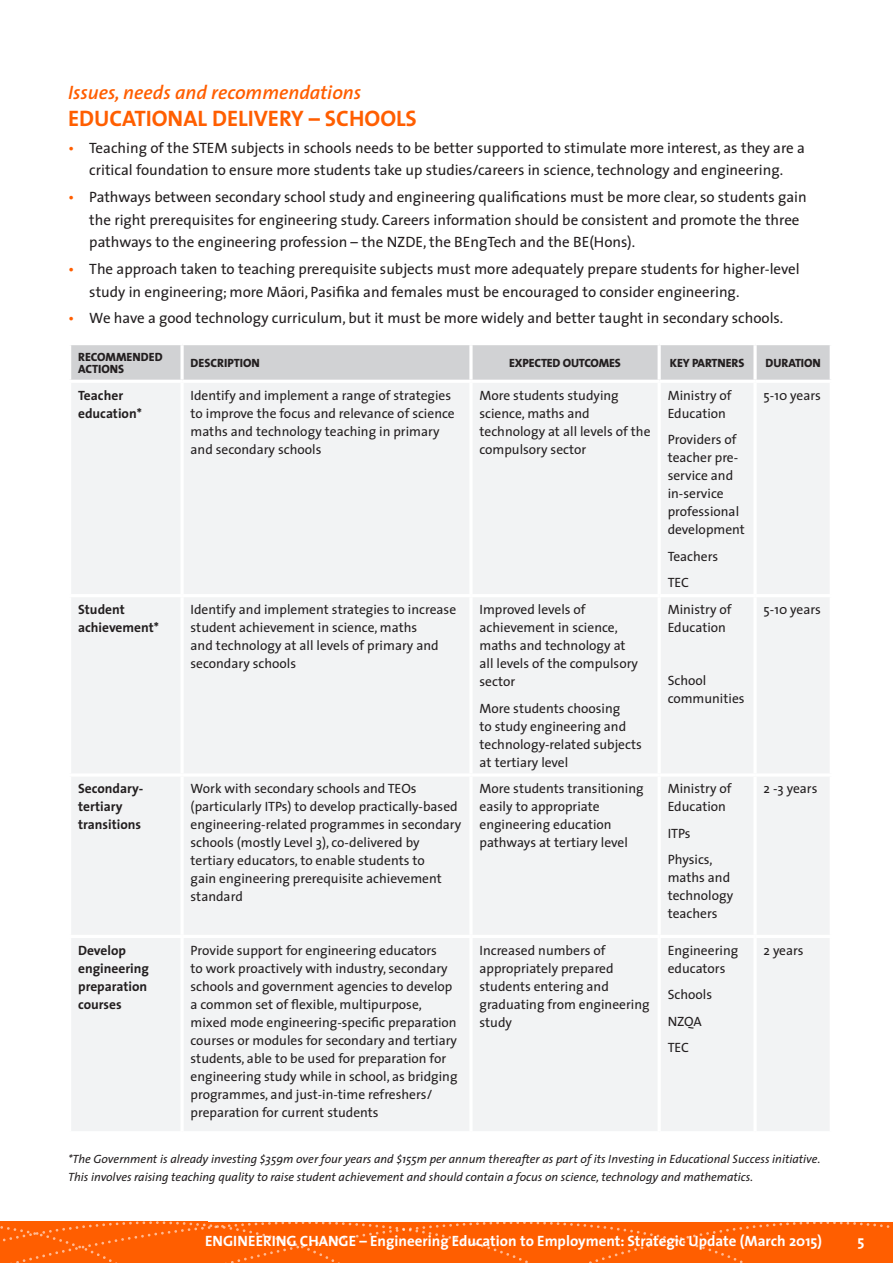
<style>
.page{position:relative;width:893px;height:1263px;background:#fff}
.page>*{position:absolute;margin:0;border:0;box-sizing:border-box;transform-origin:0 0}
.subhead_big{font:700 22.5px "The Sans";color:#ff5e00}
.subhead_big-2{font:italic 600 19.5px "The Sans";color:#ff5e00}
.t1{font:15px/22.5px "The Sans";color:#231f20}
.t2{font:700 15px "The Sans";color:#fff}
.BOX_TEXT_2{font:13.5px/18px "The Sans";color:#231f20}
.BOX_TEXT_2-2{font:700 13.5px/18px "The Sans";color:#231f20}
.TEXT{font:italic 12px/18px "The Sans";color:#231f20}
.side_text{font:800 12px/12px "The Mix";letter-spacing:-.01em;color:#231f20}
.s1{color:#ff5e00}
</style>
<div class="page">
<svg style="left:0;top:1221px;width:893px;height:42px;background:#ff640a"></svg>
<div style="left:71px;top:345px;width:759px;height:35px;background:#d1d2d4"></div>
<div style="left:71px;top:383px;width:758px;height:748px;background:#f2f3f4"></div>
<hr style="left:180px;top:383px;width:4px;height:211px;background:#fff">
<hr style="left:469px;top:383px;width:4px;height:211px;background:#fff">
<hr style="left:658px;top:383px;width:3px;height:211px;background:#fff">
<hr style="left:753px;top:383px;width:4px;height:211px;background:#fff">
<hr style="left:68px;top:594px;width:114px;height:3px;background:#fff">
<hr style="left:182px;top:594px;width:289px;height:3px;background:#fff">
<hr style="left:180px;top:597px;width:4px;height:176px;background:#fff">
<hr style="left:471px;top:594px;width:188px;height:3px;background:#fff">
<hr style="left:469px;top:597px;width:4px;height:176px;background:#fff">
<hr style="left:659px;top:594px;width:96px;height:3px;background:#fff">
<hr style="left:658px;top:597px;width:3px;height:176px;background:#fff">
<hr style="left:755px;top:594px;width:78px;height:3px;background:#fff">
<hr style="left:753px;top:597px;width:4px;height:176px;background:#fff">
<hr style="left:68px;top:773px;width:114px;height:4px;background:#fff">
<hr style="left:182px;top:773px;width:289px;height:4px;background:#fff">
<hr style="left:180px;top:777px;width:4px;height:158px;background:#fff">
<hr style="left:471px;top:773px;width:188px;height:4px;background:#fff">
<hr style="left:469px;top:777px;width:4px;height:158px;background:#fff">
<hr style="left:659px;top:773px;width:96px;height:4px;background:#fff">
<hr style="left:658px;top:777px;width:3px;height:158px;background:#fff">
<hr style="left:755px;top:773px;width:78px;height:4px;background:#fff">
<hr style="left:753px;top:777px;width:4px;height:158px;background:#fff">
<hr style="left:68px;top:935px;width:114px;height:3px;background:#fff">
<hr style="left:182px;top:935px;width:289px;height:3px;background:#fff">
<hr style="left:180px;top:938px;width:4px;height:193px;background:#fff">
<hr style="left:471px;top:935px;width:188px;height:3px;background:#fff">
<hr style="left:469px;top:938px;width:4px;height:193px;background:#fff">
<hr style="left:659px;top:935px;width:96px;height:3px;background:#fff">
<hr style="left:658px;top:938px;width:3px;height:193px;background:#fff">
<hr style="left:755px;top:935px;width:78px;height:3px;background:#fff">
<hr style="left:753px;top:938px;width:4px;height:193px;background:#fff">
<svg style="left:180px;top:345px;width:4px;height:35px"></svg>
<svg style="left:469px;top:345px;width:4px;height:35px"></svg>
<hr style="left:658px;top:345px;width:3px;height:35px;background:#fff">
<svg style="left:753px;top:345px;width:4px;height:35px"></svg>
<p class="subhead_big-2" style="left:68px;top:76px;width:295px">Issues, needs and recommendations</p>
<p class="subhead_big" style="left:68px;top:100px;width:350px">EDUCATIONAL DELIVERY – SCHOOLS</p>
<p class="t1" style="left:68px;top:136px;width:738px;text-align:center"><span class="s1">•</span> Teaching of the STEM subjects in schools needs to be better supported to stimulate more interest, as they are a critical foundation to ensure more students take up studies/careers in science, technology and engineering.</p>
<p class="t1" style="left:89px;top:185px;width:719px;text-indent:-21px"><span class="s1">•</span> Pathways between secondary school study and engineering qualifications must be more clear, so students gain the right prerequisites for engineering study. Careers information should be consistent and promote the three pathways to the engineering profession – the NZDE, the BEngTech and the BE(Hons).</p>
<p class="t1" style="left:89px;top:257px;width:712px;text-indent:-21px"><span class="s1">•</span> The approach taken to teaching prerequisite subjects must more adequately prepare students for higher-level study in engineering; more Ma-ori, Pasifika and females must be encouraged to consider engineering.</p>
<p class="t1" style="left:68px;top:306px;width:717px"><span class="s1">•</span> We have a good technology curriculum, but it must be more widely and better taught in secondary schools.</p>
<p class="side_text" style="left:78px;top:350px;width:86px">RECOMMENDED<br>ACTIONS</p>
<p class="side_text" style="left:191px;top:356px;width:71px">DESCRIPTION</p>
<p class="side_text" style="left:509px;top:356px;width:113px">EXPECTED OUTCOMES</p>
<p class="side_text" style="left:670px;top:356px;width:76px">KEY PARTNERS</p>
<p class="side_text" style="left:766px;top:356px;width:57px">DURATION</p>
<p class="BOX_TEXT_2-2" style="left:78px;top:386px;width:65px">Teacher education*</p>
<p class="BOX_TEXT_2" style="left:191px;top:386px;width:266px">Identify and implement a range of strategies to improve the focus and relevance of science maths and technology teaching in primary and secondary schools</p>
<p class="BOX_TEXT_2" style="left:479px;top:386px;width:173px">More students studying science, maths and technology at all levels of the compulsory sector</p>
<p class="BOX_TEXT_2" style="left:668px;top:386px;width:65px">Ministry of<br>Education</p>
<p class="BOX_TEXT_2" style="left:764px;top:386px;width:59px">5-10 years</p>
<p class="BOX_TEXT_2" style="left:668px;top:430px;width:79px">Providers of teacher pre&shy;service and in-service professional development</p>
<p class="BOX_TEXT_2" style="left:668px;top:547px;width:52px">Teachers</p>
<p class="BOX_TEXT_2" style="left:668px;top:573px;width:23px">TEC</p>
<p class="BOX_TEXT_2-2" style="left:78px;top:600px;width:82px">Student achievement*</p>
<p class="BOX_TEXT_2" style="left:191px;top:600px;width:267px">Identify and implement strategies to increase student achievement in science, maths<br>and technology at all levels of primary and secondary schools</p>
<p class="BOX_TEXT_2" style="left:479px;top:600px;width:160px">Improved levels of achievement in science, maths and technology at all levels of the compulsory sector</p>
<p class="BOX_TEXT_2" style="left:479px;top:698px;width:164px">More students choosing<br>to study engineering and technology-related subjects at tertiary level</p>
<p class="BOX_TEXT_2" style="left:668px;top:600px;width:65px">Ministry of<br>Education</p>
<p class="BOX_TEXT_2" style="left:668px;top:671px;width:78px">School communities</p>
<p class="BOX_TEXT_2-2" style="left:78px;top:779px;width:67px">Secondary&shy;tertiary transitions</p>
<p class="BOX_TEXT_2" style="left:191px;top:779px;width:272px">Work with secondary schools and TEOs (particularly ITPs) to develop practically-based engineering-related programmes in secondary schools (mostly Level 3), co-delivered by tertiary educators, to enable students to<br>gain engineering prerequisite achievement standard</p>
<p class="BOX_TEXT_2" style="left:479px;top:779px;width:166px">More students transitioning easily to appropriate engineering education pathways at tertiary level</p>
<p class="BOX_TEXT_2" style="left:668px;top:779px;width:65px">Ministry of<br>Education</p>
<p class="BOX_TEXT_2" style="left:668px;top:824px;width:25px">ITPs</p>
<p class="BOX_TEXT_2" style="left:668px;top:850px;width:67px">Physics, maths and technology teachers</p>
<p class="BOX_TEXT_2-2" style="left:78px;top:941px;width:72px">Develop engineering preparation courses</p>
<p class="BOX_TEXT_2" style="left:191px;top:941px;width:268px">Provide support for engineering educators<br>to work proactively with industry, secondary schools and government agencies to develop a common set of flexible, multipurpose, mixed mode engineering-specific preparation courses or modules for secondary and tertiary students, able to be used for preparation for engineering study while in school, as bridging programmes, and just-in-time refreshers/ preparation for current students</p>
<p class="BOX_TEXT_2" style="left:479px;top:941px;width:172px">Increased numbers of appropriately prepared students entering and graduating from engineering study</p>
<p class="BOX_TEXT_2" style="left:668px;top:941px;width:72px">Engineering educators</p>
<p class="BOX_TEXT_2" style="left:668px;top:985px;width:46px">Schools</p>
<p class="BOX_TEXT_2" style="left:668px;top:1012px;width:36px">NZQA</p>
<p class="BOX_TEXT_2" style="left:668px;top:1038px;width:23px">TEC</p>
<p class="BOX_TEXT_2" style="left:764px;top:600px;width:59px">5-10 years</p>
<p class="BOX_TEXT_2" style="left:764px;top:779px;width:55px">2 -3 years</p>
<p class="BOX_TEXT_2" style="left:764px;top:941px;width:42px">2 years</p>
<p class="TEXT" style="left:68px;top:1150px;width:754px">*The Government is already investing $359m over four years and $155m per annum thereafter as part of its Investing in Educational Success initiative.<br>This involves raising teaching quality to raise student achievement and should contain a focus on science, technology and mathematics.</p>
<p class="t2" style="left:205px;top:1228px;width:618px">ENGINEERING CHANGE – Engineering Education to Employment: Strategic Update (March 2015)</p>
<p class="t2" style="left:857px;top:1228px;width:8px">5</p>
</div>
